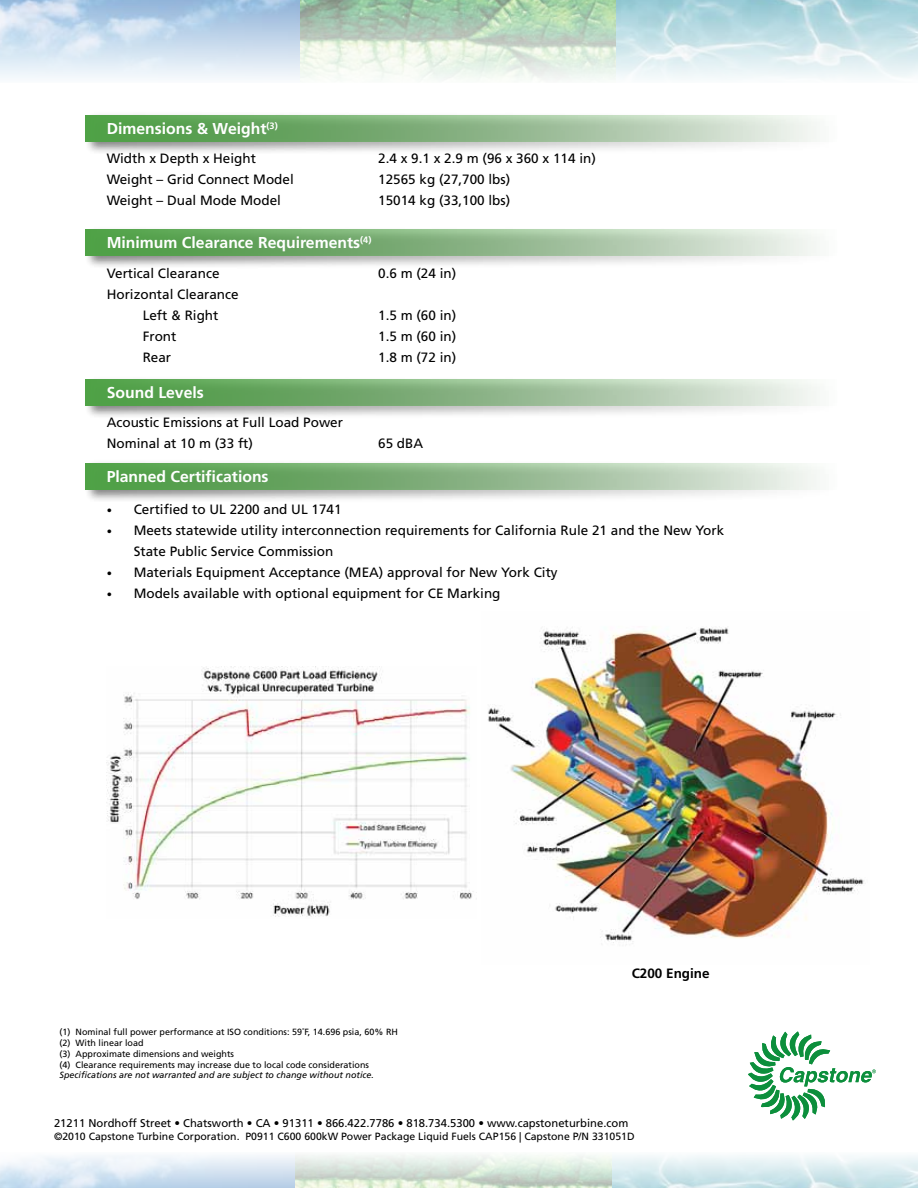
<style>
.page{position:relative;width:918px;height:1188px;background:#fff}
.page>*{position:absolute;margin:0;border:0;box-sizing:border-box;transform-origin:0 0}
.t1{font:700 15.75px "Frutiger LT Std";color:#fff}
.t2{font:13.5px/21px "Frutiger LT Std";color:#000}
.t3{font:700 13.5px "Frutiger LT Std";color:#000}
.t4{font:11.25px "Frutiger LT Std";color:#000}
.t5{font:10.5px "Frutiger LT Std";color:#000}
.t6{font:9px/10.8px "Frutiger LT Std";color:#000}
.t7{font:italic 9px "Frutiger LT Std";color:#000}
.s1{font-size:10.5px}
</style>
<div class="page">
<svg style="left:0;top:0;width:918px;height:80px"></svg>
<svg style="left:0;top:1155px;width:918px;height:33px"></svg>
<svg style="left:748px;top:1031px;width:128px;height:89px"></svg>
<img style="left:488px;top:627px;width:377px;height:318px">
<div style="left:84px;top:111px;width:761px;height:43px;background:#000;opacity:.5"></div>
<svg style="left:85px;top:115px;width:752px;height:27px"></svg>
<div style="left:84px;top:226px;width:761px;height:43px;background:#000;opacity:.5"></div>
<svg style="left:85px;top:230px;width:752px;height:26px"></svg>
<div style="left:84px;top:376px;width:761px;height:43px;background:#000;opacity:.5"></div>
<svg style="left:85px;top:379px;width:752px;height:27px"></svg>
<div style="left:84px;top:459px;width:761px;height:43px;background:#000;opacity:.5"></div>
<svg style="left:85px;top:463px;width:752px;height:27px"></svg>
<img style="left:107px;top:667px;width:370px;height:250px">
<p class="t1" style="left:107px;top:119px;width:173px">Dimensions &amp; Weight<sup>(3)</sup></p>
<p class="t2" style="left:107px;top:148px;width:151px">Width x Depth x Height</p>
<p class="t2" style="left:378px;top:148px;width:219px">2.4 x 9.1 x 2.9 m (96 x 360 x 114 in)</p>
<p class="t2" style="left:107px;top:169px;width:189px">Weight – Grid Connect Model</p>
<p class="t2" style="left:378px;top:169px;width:134px">12565 kg (27,700 lbs)</p>
<p class="t2" style="left:107px;top:190px;width:176px">Weight – Dual Mode Model</p>
<p class="t2" style="left:378px;top:190px;width:134px">15014 kg (33,100 lbs)</p>
<p class="t1" style="left:107px;top:234px;width:266px">Minimum Clearance Requirements<sup>(4)</sup></p>
<p class="t2" style="left:107px;top:263px;width:114px">Vertical Clearance</p>
<p class="t2" style="left:378px;top:263px;width:80px">0.6 m (24 in)</p>
<p class="t2" style="left:143px;top:284px;width:98px;text-indent:-36px">Horizontal Clearance<br>Left &amp; Right</p>
<p class="t2" style="left:378px;top:305px;width:80px">1.5 m (60 in)</p>
<p class="t2" style="left:143px;top:326px;width:35px">Front</p>
<p class="t2" style="left:378px;top:326px;width:80px">1.5 m (60 in)</p>
<p class="t2" style="left:143px;top:347px;width:30px">Rear</p>
<p class="t2" style="left:378px;top:347px;width:80px">1.8 m (72 in)</p>
<p class="t1" style="left:107px;top:384px;width:99px">Sound Levels</p>
<p class="t2" style="left:107px;top:412px;width:238px">Acoustic Emissions at Full Load Power<br>Nominal at 10 m (33 ft)</p>
<p class="t1" style="left:107px;top:467px;width:163px">Planned Certifications</p>
<p class="t2" style="left:378px;top:433px;width:47px">65 dBA</p>
<p class="t2" style="left:107px;top:499px;width:236px"><span class="s1">•</span> Certified to UL 2200 and UL 1741</p>
<p class="t2" style="left:134px;top:520px;width:592px;text-indent:-27px"><span class="s1">•</span> Meets statewide utility interconnection requirements for California Rule 21 and the New York<br>State Public Service Commission</p>
<p class="t2" style="left:107px;top:562px;width:452px"><span class="s1">•</span> Materials Equipment Acceptance (MEA) approval for New York City</p>
<p class="t2" style="left:107px;top:583px;width:395px"><span class="s1">•</span> Models available with optional equipment for CE Marking</p>
<p class="t6" style="left:60px;top:1027px;width:340px">(1) Nominal full power performance at ISO conditions: 59˚F, 14.696 psia, 60% RH (2) With linear load<br>(3) Approximate dimensions and weights<br>(4) Clearance requirements may increase due to local code considerations</p>
<p class="t7" style="left:60px;top:1070px;width:316px">Specifications are not warranted and are subject to change without notice.</p>
<p class="t3" style="left:632px;top:965px;width:80px">C200 Engine</p>
<p class="t4" style="left:54px;top:1117px;width:576px">21211 Nordhoff Street • Chatsworth • CA • 91311 • 866.422.7786 • 818.734.5300 • www.capstoneturbine.com</p>
<p class="t5" style="left:54px;top:1130px;width:582px">©2010 Capstone Turbine Corporation. P0911 C600 600kW Power Package Liquid Fuels CAP156 | Capstone P/N 331051D</p>
</div>
